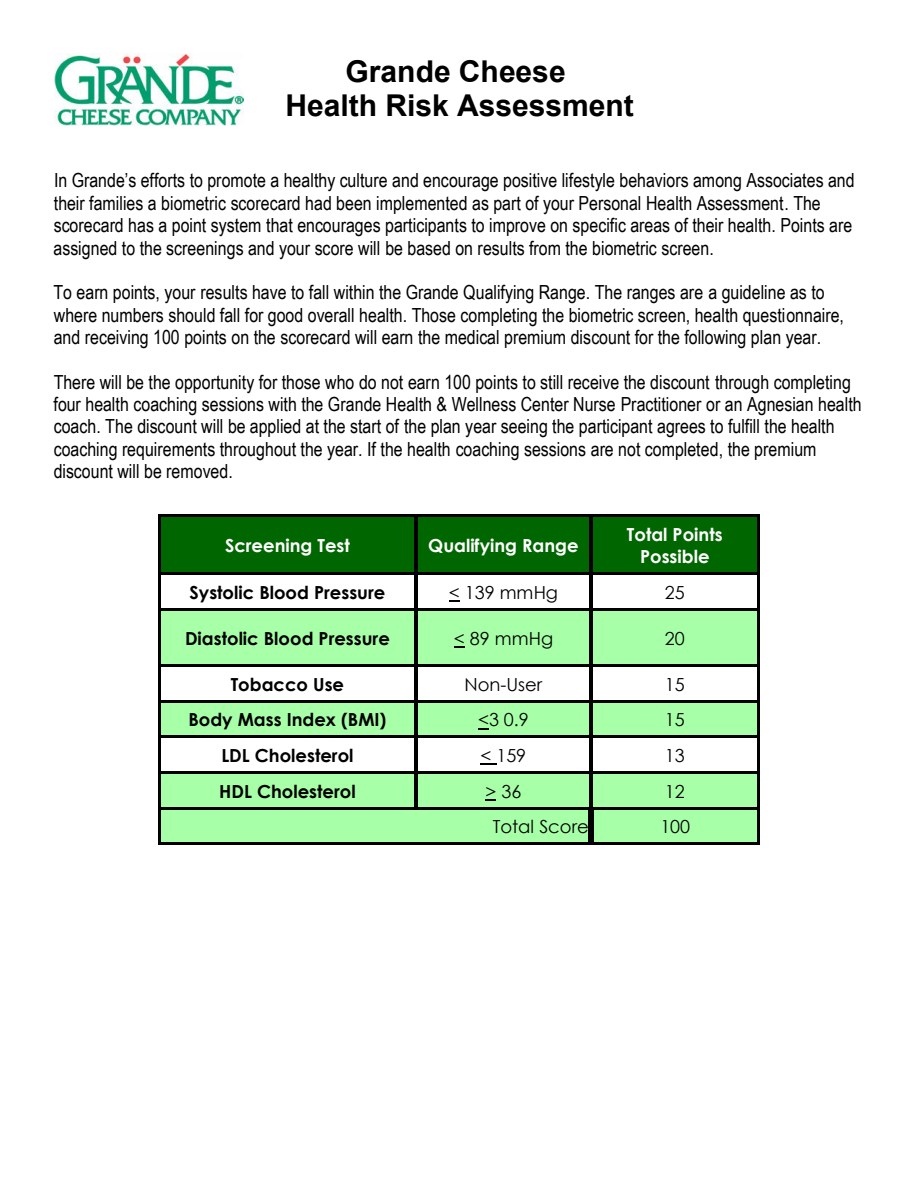
<style>
.page{position:relative;width:918px;height:1188px;background:#fff}
.page>*{position:absolute;margin:0;border:0;box-sizing:border-box;transform-origin:0 0}
.t1{font:700 30px/34.5px "Arial";color:#000;text-align:center}
.t2{font:19.5px/22.4px "Arial Narrow";color:#000}
.t3{font:700 18px "Century Gothic";color:#000}
.t4{font:18px "Century Gothic";letter-spacing:-.005em;color:#000}
.t5{font:700 18px/22.2px "Century Gothic";color:#fff;text-align:center}
</style>
<div class="page">
<div style="left:160px;top:516px;width:255px;height:57px;background:#060"></div>
<div style="left:417px;top:516px;width:173px;height:57px;background:#060"></div>
<div style="left:592px;top:516px;width:165px;height:57px;background:#060"></div>
<hr style="left:160px;top:514px;width:255px;height:2px;background:#000">
<hr style="left:158px;top:573px;width:257px;height:1px;background:#000">
<hr style="left:158px;top:516px;width:2px;height:57px;background:#000">
<hr style="left:415px;top:516px;width:1px;height:57px;background:#000">
<hr style="left:416px;top:514px;width:174px;height:2px;background:#000">
<hr style="left:417px;top:573px;width:173px;height:1px;background:#000">
<hr style="left:416px;top:516px;width:1px;height:57px;background:#000">
<hr style="left:590px;top:516px;width:1px;height:57px;background:#000">
<hr style="left:591px;top:514px;width:166px;height:2px;background:#000">
<hr style="left:592px;top:573px;width:165px;height:1px;background:#000">
<hr style="left:591px;top:516px;width:1px;height:57px;background:#000">
<hr style="left:757px;top:516px;width:3px;height:57px;background:#000">
<hr style="left:158px;top:574px;width:257px;height:1px;background:#000">
<hr style="left:158px;top:608px;width:257px;height:1px;background:#000">
<hr style="left:158px;top:575px;width:2px;height:33px;background:#000">
<hr style="left:415px;top:575px;width:1px;height:33px;background:#000">
<hr style="left:417px;top:574px;width:173px;height:1px;background:#000">
<hr style="left:417px;top:608px;width:173px;height:1px;background:#000">
<hr style="left:416px;top:575px;width:1px;height:33px;background:#000">
<hr style="left:590px;top:575px;width:1px;height:33px;background:#000">
<hr style="left:592px;top:574px;width:165px;height:1px;background:#000">
<hr style="left:592px;top:608px;width:165px;height:1px;background:#000">
<hr style="left:591px;top:575px;width:1px;height:33px;background:#000">
<hr style="left:757px;top:575px;width:3px;height:33px;background:#000">
<div style="left:160px;top:611px;width:255px;height:54px;background:#a7ffa7"></div>
<div style="left:417px;top:611px;width:173px;height:54px;background:#a7ffa7"></div>
<div style="left:592px;top:611px;width:165px;height:54px;background:#a7ffa7"></div>
<hr style="left:158px;top:609px;width:257px;height:2px;background:#000">
<hr style="left:158px;top:665px;width:257px;height:1px;background:#000">
<hr style="left:158px;top:611px;width:2px;height:54px;background:#000">
<hr style="left:415px;top:611px;width:1px;height:54px;background:#000">
<hr style="left:417px;top:609px;width:173px;height:2px;background:#000">
<hr style="left:417px;top:665px;width:173px;height:1px;background:#000">
<hr style="left:416px;top:611px;width:1px;height:54px;background:#000">
<hr style="left:590px;top:611px;width:1px;height:54px;background:#000">
<hr style="left:592px;top:609px;width:165px;height:2px;background:#000">
<hr style="left:592px;top:665px;width:165px;height:1px;background:#000">
<hr style="left:591px;top:611px;width:1px;height:54px;background:#000">
<hr style="left:757px;top:611px;width:3px;height:54px;background:#000">
<hr style="left:158px;top:666px;width:257px;height:1px;background:#000">
<hr style="left:158px;top:700px;width:257px;height:1px;background:#000">
<hr style="left:158px;top:667px;width:2px;height:33px;background:#000">
<hr style="left:415px;top:667px;width:1px;height:33px;background:#000">
<hr style="left:417px;top:666px;width:173px;height:1px;background:#000">
<hr style="left:417px;top:700px;width:173px;height:1px;background:#000">
<hr style="left:416px;top:667px;width:1px;height:33px;background:#000">
<hr style="left:590px;top:667px;width:1px;height:33px;background:#000">
<hr style="left:592px;top:666px;width:165px;height:1px;background:#000">
<hr style="left:592px;top:700px;width:165px;height:1px;background:#000">
<hr style="left:591px;top:667px;width:1px;height:33px;background:#000">
<hr style="left:757px;top:667px;width:3px;height:33px;background:#000">
<div style="left:160px;top:703px;width:255px;height:33px;background:#a7ffa7"></div>
<div style="left:417px;top:703px;width:173px;height:33px;background:#a7ffa7"></div>
<div style="left:592px;top:703px;width:165px;height:33px;background:#a7ffa7"></div>
<hr style="left:158px;top:701px;width:257px;height:1px;background:#000">
<hr style="left:158px;top:736px;width:257px;height:1px;background:#000">
<hr style="left:158px;top:702px;width:2px;height:34px;background:#000">
<hr style="left:415px;top:702px;width:1px;height:34px;background:#000">
<hr style="left:417px;top:701px;width:173px;height:1px;background:#000">
<hr style="left:417px;top:736px;width:173px;height:1px;background:#000">
<hr style="left:416px;top:702px;width:1px;height:34px;background:#000">
<hr style="left:590px;top:702px;width:1px;height:34px;background:#000">
<hr style="left:592px;top:701px;width:165px;height:1px;background:#000">
<hr style="left:592px;top:736px;width:165px;height:1px;background:#000">
<hr style="left:591px;top:702px;width:1px;height:34px;background:#000">
<hr style="left:757px;top:702px;width:3px;height:34px;background:#000">
<svg style="left:480px;top:764px;width:16px;height:1px"></svg>
<hr style="left:158px;top:737px;width:257px;height:1px;background:#000">
<hr style="left:158px;top:771px;width:257px;height:2px;background:#000">
<hr style="left:158px;top:738px;width:2px;height:33px;background:#000">
<hr style="left:415px;top:738px;width:1px;height:33px;background:#000">
<hr style="left:417px;top:737px;width:173px;height:1px;background:#000">
<hr style="left:417px;top:771px;width:173px;height:2px;background:#000">
<hr style="left:416px;top:738px;width:1px;height:33px;background:#000">
<hr style="left:590px;top:738px;width:1px;height:33px;background:#000">
<hr style="left:592px;top:737px;width:165px;height:1px;background:#000">
<hr style="left:592px;top:771px;width:165px;height:2px;background:#000">
<hr style="left:591px;top:738px;width:1px;height:33px;background:#000">
<hr style="left:757px;top:738px;width:3px;height:33px;background:#000">
<div style="left:160px;top:774px;width:255px;height:33px;background:#a7ffa7"></div>
<div style="left:417px;top:774px;width:173px;height:33px;background:#a7ffa7"></div>
<div style="left:592px;top:774px;width:165px;height:33px;background:#a7ffa7"></div>
<hr style="left:158px;top:773px;width:257px;height:1px;background:#000">
<hr style="left:158px;top:807px;width:257px;height:1px;background:#000">
<hr style="left:158px;top:774px;width:2px;height:33px;background:#000">
<hr style="left:415px;top:774px;width:1px;height:33px;background:#000">
<hr style="left:417px;top:773px;width:173px;height:1px;background:#000">
<hr style="left:417px;top:807px;width:173px;height:1px;background:#000">
<hr style="left:416px;top:774px;width:1px;height:33px;background:#000">
<hr style="left:590px;top:774px;width:1px;height:33px;background:#000">
<hr style="left:592px;top:773px;width:165px;height:1px;background:#000">
<hr style="left:592px;top:807px;width:165px;height:1px;background:#000">
<hr style="left:591px;top:774px;width:1px;height:33px;background:#000">
<hr style="left:757px;top:774px;width:3px;height:33px;background:#000">
<div style="left:160px;top:809px;width:429px;height:34px;background:#a7ffa7"></div>
<div style="left:593px;top:809px;width:164px;height:34px;background:#a7ffa7"></div>
<hr style="left:158px;top:808px;width:431px;height:1px;background:#000">
<hr style="left:160px;top:843px;width:429px;height:2px;background:#000">
<hr style="left:158px;top:809px;width:2px;height:34px;background:#000">
<hr style="left:589px;top:809px;width:2px;height:34px;background:#000">
<hr style="left:591px;top:808px;width:166px;height:1px;background:#000">
<hr style="left:593px;top:843px;width:164px;height:2px;background:#000">
<hr style="left:591px;top:809px;width:2px;height:34px;background:#000">
<hr style="left:757px;top:809px;width:3px;height:34px;background:#000">
<img style="left:54px;top:53px;width:189px;height:73px">
<h1 class="t1" style="left:286px;top:55px;width:350px">Grande Cheese<br>Health Risk Assessment</h1>
<p class="t2" style="left:54px;top:169px;width:802px">In Grande’s efforts to promote a healthy culture and encourage positive lifestyle behaviors among Associates and their families a biometric scorecard had been implemented as part of your Personal Health Assessment. The scorecard has a point system that encourages participants to improve on specific areas of their health. Points are assigned to the screenings and your score will be based on results from the biometric screen.</p>
<p class="t2" style="left:54px;top:281px;width:792px">To earn points, your results have to fall within the Grande Qualifying Range. The ranges are a guideline as to where numbers should fall for good overall health. Those completing the biometric screen, health questionnaire, and receiving 100 points on the scorecard will earn the medical premium discount for the following plan year.</p>
<p class="t2" style="left:54px;top:370px;width:810px">There will be the opportunity for those who do not earn 100 points to still receive the discount through completing four health coaching sessions with the Grande Health &amp; Wellness Center Nurse Practitioner or an Agnesian health coach. The discount will be applied at the start of the plan year seeing the participant agrees to fulfill the health coaching requirements throughout the year. If the health coaching sessions are not completed, the premium discount will be removed.</p>
<p class="t5" style="left:225px;top:533px;width:126px">Screening Test</p>
<p class="t5" style="left:428px;top:533px;width:152px">Qualifying Range</p>
<p class="t5" style="left:627px;top:522px;width:97px">Total Points<br>Possible</p>
<p class="t3" style="left:190px;top:579px;width:197px">Systolic Blood Pressure</p>
<p class="t4" style="left:449px;top:580px;width:111px">&lt; 139 mmHg</p>
<p class="t4" style="left:665px;top:580px;width:21px">25</p>
<p class="t3" style="left:185px;top:625px;width:206px">Diastolic Blood Pressure</p>
<p class="t4" style="left:454px;top:626px;width:101px">&lt; 89 mmHg</p>
<p class="t4" style="left:665px;top:626px;width:21px">20</p>
<p class="t3" style="left:231px;top:671px;width:115px">Tobacco Use</p>
<p class="t4" style="left:464px;top:672px;width:79px">Non-User</p>
<p class="t4" style="left:665px;top:672px;width:21px">15</p>
<p class="t3" style="left:188px;top:706px;width:199px">Body Mass Index (BMI)</p>
<p class="t4" style="left:478px;top:707px;width:52px">&lt;3 0.9</p>
<p class="t4" style="left:665px;top:707px;width:21px">15</p>
<p class="t3" style="left:221px;top:742px;width:134px">LDL Cholesterol</p>
<p class="t4" style="left:480px;top:743px;width:47px">&lt; 159</p>
<p class="t4" style="left:665px;top:743px;width:21px">13</p>
<p class="t3" style="left:219px;top:778px;width:138px">HDL Cholesterol</p>
<p class="t4" style="left:485px;top:779px;width:37px">&gt; 36</p>
<p class="t4" style="left:665px;top:779px;width:21px">12</p>
<p class="t4" style="left:493px;top:814px;width:97px">Total Score</p>
<p class="t4" style="left:660px;top:814px;width:31px">100</p>
</div>
